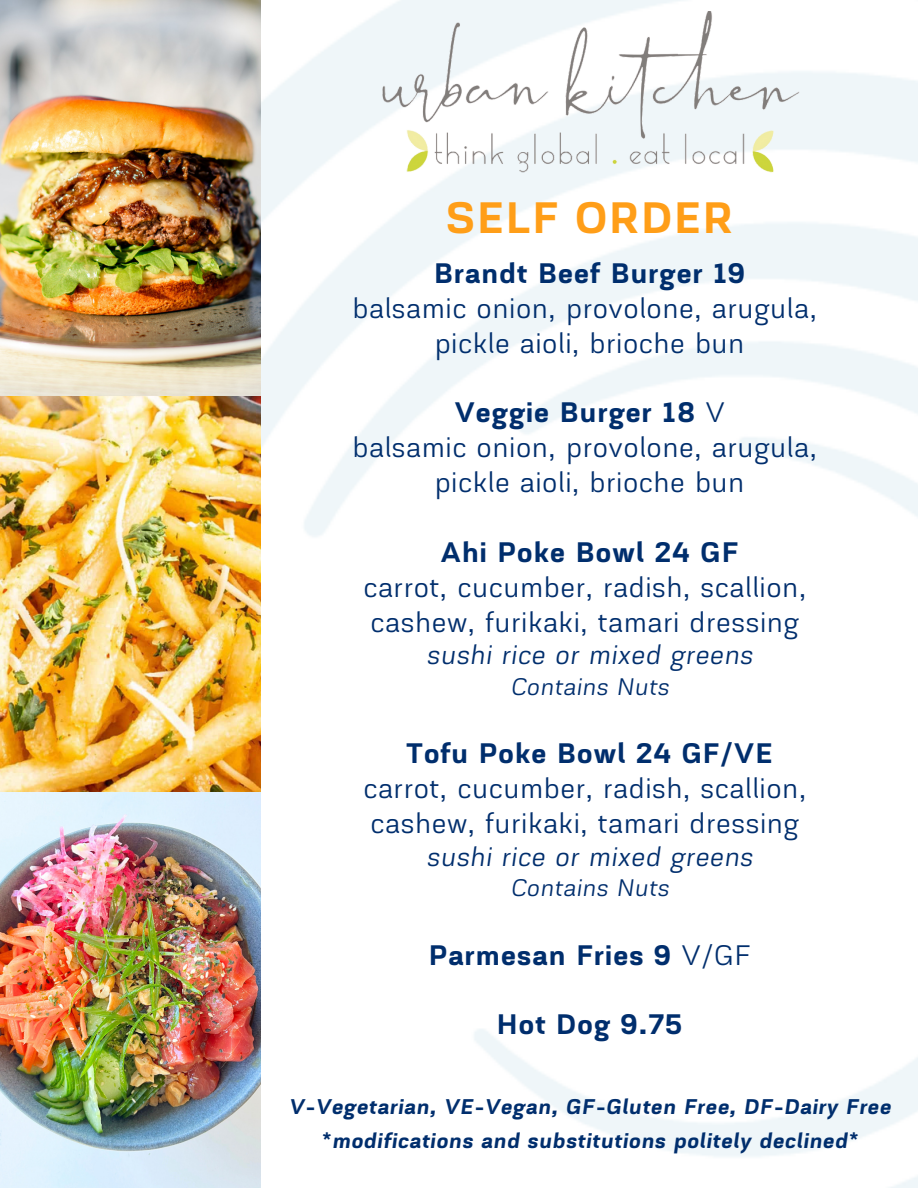
<style>
.page{position:relative;width:918px;height:1188px;background:#fff}
.page>*{position:absolute;margin:0;border:0;box-sizing:border-box;transform-origin:0 0}
.t1{font:700 46.5px "Akzentica 4 F";letter-spacing:.04em;color:#ff9e18}
.t2{font:29.85px "Akzentica 4 F";letter-spacing:.04em;color:#002e6d}
.t3{font:700 29.85px "Akzentica 4 F";letter-spacing:.04em;color:#002e6d}
.t4{font:italic 28.35px "Akzentica 4 F";letter-spacing:.04em;color:#002e6d}
.t5{font:italic 25.35px "Akzentica 4 F";letter-spacing:.04em;color:#002e6d}
.t6{font:italic 700 22.5px "Akzentica 4 F";letter-spacing:.04em;color:#002e6d}
.s1{font-weight:400}
</style>
<div class="page">
<img style="left:374px;top:11px;width:432px;height:174px">
<img style="left:0;top:0;width:261px;height:1188px">
<p class="t1" style="left:447px;top:200px;width:287px">SELF ORDER</p>
<p class="t3" style="left:434px;top:262px;width:313px">Brandt Beef Burger 19</p>
<p class="t2" style="left:353px;top:297px;width:465px">balsamic onion, provolone, arugula,</p>
<p class="t2" style="left:435px;top:332px;width:311px">pickle aioli, brioche bun</p>
<p class="t3" style="left:455px;top:402px;width:271px">Veggie Burger 18 <span class="s1">V</span></p>
<p class="t2" style="left:353px;top:436px;width:465px">balsamic onion, provolone, arugula,</p>
<p class="t2" style="left:435px;top:471px;width:311px">pickle aioli, brioche bun</p>
<p class="t3" style="left:441px;top:541px;width:299px">Ahi Poke Bowl 24 GF</p>
<p class="t2" style="left:364px;top:576px;width:444px">carrot, cucumber, radish, scallion,</p>
<p class="t2" style="left:371px;top:611px;width:429px">cashew, furikaki, tamari dressing</p>
<p class="t4" style="left:427px;top:644px;width:327px">sushi rice or mixed greens</p>
<p class="t5" style="left:511px;top:677px;width:159px">Contains Nuts</p>
<p class="t3" style="left:407px;top:742px;width:368px">Tofu Poke Bowl 24 GF/VE</p>
<p class="t2" style="left:364px;top:777px;width:444px">carrot, cucumber, radish, scallion,</p>
<p class="t2" style="left:371px;top:812px;width:429px">cashew, furikaki, tamari dressing</p>
<p class="t4" style="left:427px;top:846px;width:327px">sushi rice or mixed greens</p>
<p class="t5" style="left:511px;top:878px;width:159px">Contains Nuts</p>
<p class="t3" style="left:429px;top:944px;width:323px">Parmesan Fries 9 <span class="s1">V/GF</span></p>
<p class="t3" style="left:497px;top:1014px;width:187px">Hot Dog 9.75</p>
<p class="t6" style="left:289px;top:1098px;width:603px">V-Vegetarian, VE-Vegan, GF-Gluten Free, DF-Dairy Free</p>
<p class="t6" style="left:321px;top:1132px;width:538px">*modifications and substitutions politely declined*</p>
</div>
